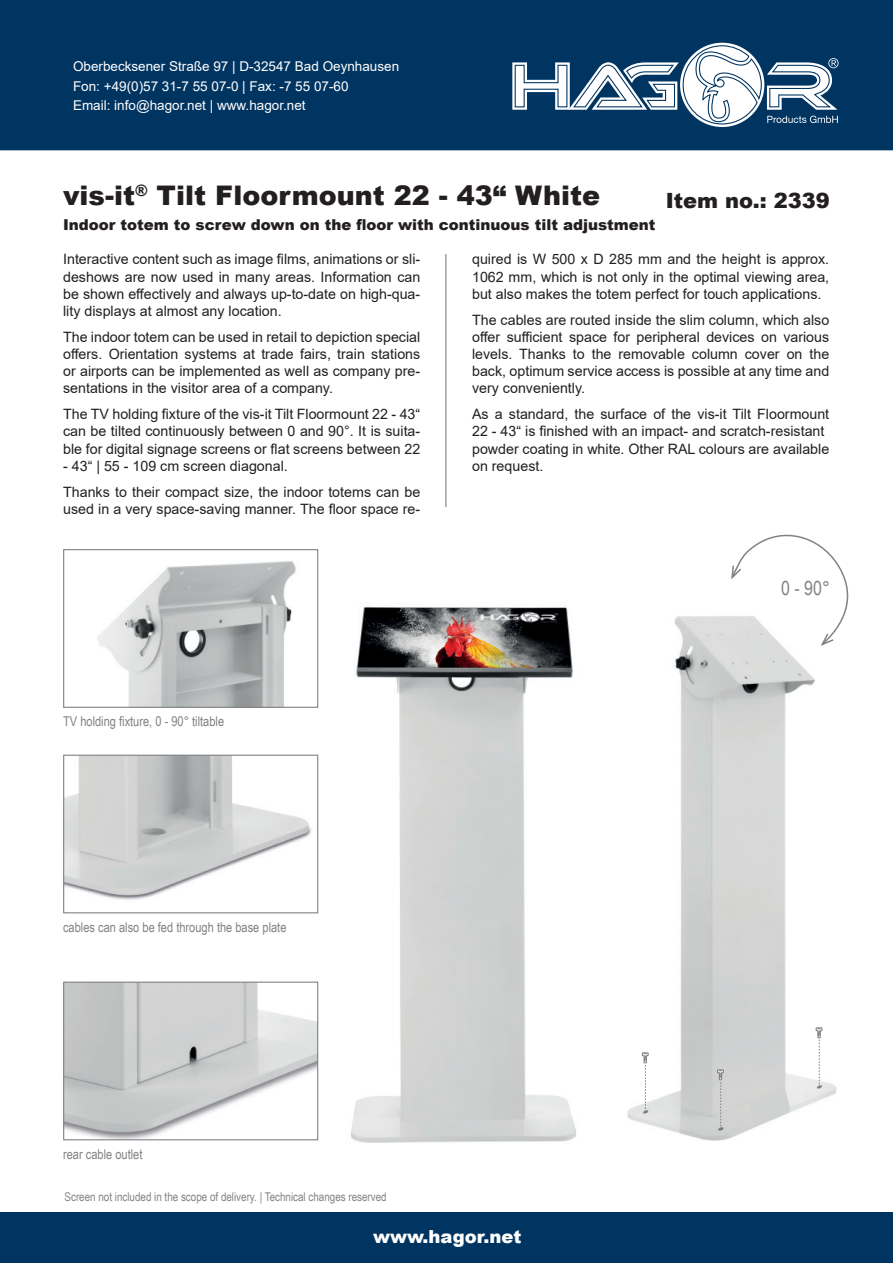
<style>
.page{position:relative;width:893px;height:1263px;background:#fff}
.page>*{position:absolute;margin:0;border:0;box-sizing:border-box;transform-origin:0 0}
.t1{font:900 27px "Arial";color:#231f20}
.t2{font:900 21px "Arial";color:#231f20}
.t3{font:19.5px "Arial Narrow";color:#808285}
.t4{font:900 18px "Arial";color:#fff}
.t5{font:900 15px "Arial";color:#231f20}
.t6{font:14.25px/17.1px "Arial";color:#231f20;text-align:justify}
.t7{font:13.5px/19.5px "Arial";color:#fff}
.t8{font:13.5px "Arial Narrow";color:#808285}
.t9{font:12px "Arial Narrow";color:#808285}
</style>
<div class="page">
<div style="left:0;top:1213px;width:893px;height:50px;background:#003562"></div>
<div style="left:0;top:0;width:893px;height:150px;background:#003562"></div>
<svg style="left:502px;top:39px;width:358px;height:93px"></svg>
<hr style="left:445px;top:254px;width:2px;height:253px;background:#9d9fa2">
<img style="left:627px;top:616px;width:210px;height:525px">
<img style="left:65px;top:757px;width:247px;height:143px">
<div style="left:63px;top:755px;width:255px;height:158px;border:1px solid #808285"></div>
<img style="left:65px;top:983px;width:251px;height:155px">
<div style="left:63px;top:981px;width:255px;height:159px;border:1px solid #808285"></div>
<img style="left:97px;top:561px;width:199px;height:145px">
<div style="left:63px;top:549px;width:255px;height:159px;border:1px solid #808285"></div>
<img style="left:351px;top:606px;width:225px;height:537px">
<svg style="left:730px;top:534px;width:119px;height:113px"></svg>
<svg style="left:642px;top:1052px;width:6px;height:62px"></svg>
<svg style="left:717px;top:1070px;width:7px;height:61px"></svg>
<svg style="left:816px;top:1027px;width:6px;height:62px"></svg>
<p class="t7" style="left:73px;top:57px;width:328px">Oberbecksener Straße 97 | D-32547 Bad Oeynhausen<br>Fon: +49(0)57 31-7 55 07-0 | Fax: -7 55 07-60<br>Email: info@hagor.net | www.hagor.net</p>
<h1 class="t1" style="left:63px;top:176px;width:539px">vis-it<sup>®</sup> Tilt Floormount 22 - 43“ White</h1>
<p class="t5" style="left:63px;top:214px;width:594px">Indoor totem to screw down on the floor with continuous tilt adjustment</p>
<h2 class="t2" style="left:666px;top:185px;width:166px">Item no.: 2339</h2>
<p class="t6" style="left:63px;top:251px;width:359px">Interactive content such as image films, animations or sli&shy;deshows are now used in many areas. Information can be shown effectively and always up-to-date on high-qua&shy;lity displays at almost any location.</p>
<p class="t6" style="left:63px;top:328px;width:359px">The indoor totem can be used in retail to depiction special offers. Orientation systems at trade fairs, train stations or airports can be implemented as well as company pre&shy;sentations in the visitor area of a company.</p>
<p class="t6" style="left:63px;top:406px;width:359px">The TV holding fixture of the vis-it Tilt Floormount 22 - 43“ can be tilted continuously between 0 and 90°. It is suita&shy;ble for digital signage screens or flat screens between 22</p>
<p class="t6" style="left:63px;top:452px;width:359px;line-height:26.1px">- 43“ | 55 - 109 cm screen diagonal.<br>Thanks to their compact size, the indoor totems can be</p>
<p class="t6" style="left:63px;top:500px;width:359px">used in a very space-saving manner. The floor space re-</p>
<p class="t8" style="left:63px;top:711px;width:163px">TV holding fixture, 0 - 90° tiltable</p>
<p class="t6" style="left:472px;top:251px;width:359px">quired is W 500 x D 285 mm and the height is approx.<br>1062 mm, which is not only in the optimal viewing area, but also makes the totem perfect for touch applications.</p>
<p class="t6" style="left:472px;top:311px;width:359px">The cables are routed inside the slim column, which also offer sufficient space for peripheral devices on various levels. Thanks to the removable column cover on the back, optimum service access is possible at any time and very conveniently.</p>
<p class="t6" style="left:472px;top:406px;width:359px;text-align:left">As a standard, the surface of the vis-it Tilt Floormount 22 - 43“ is finished with an impact- and scratch-resistant powder coating in white. Other RAL colours are available on request.</p>
<h3 class="t3" style="left:781px;top:573px;width:50px">0 - 90°</h3>
<p class="t8" style="left:63px;top:917px;width:225px">cables can also be fed through the base plate</p>
<p class="t8" style="left:63px;top:1144px;width:81px">rear cable outlet</p>
<p class="t9" style="left:65px;top:1188px;width:324px">Screen not included in the scope of delivery. | Technical changes reserved</p>
<p class="t4" style="left:373px;top:1223px;width:150px">www.hagor.net</p>
</div>
